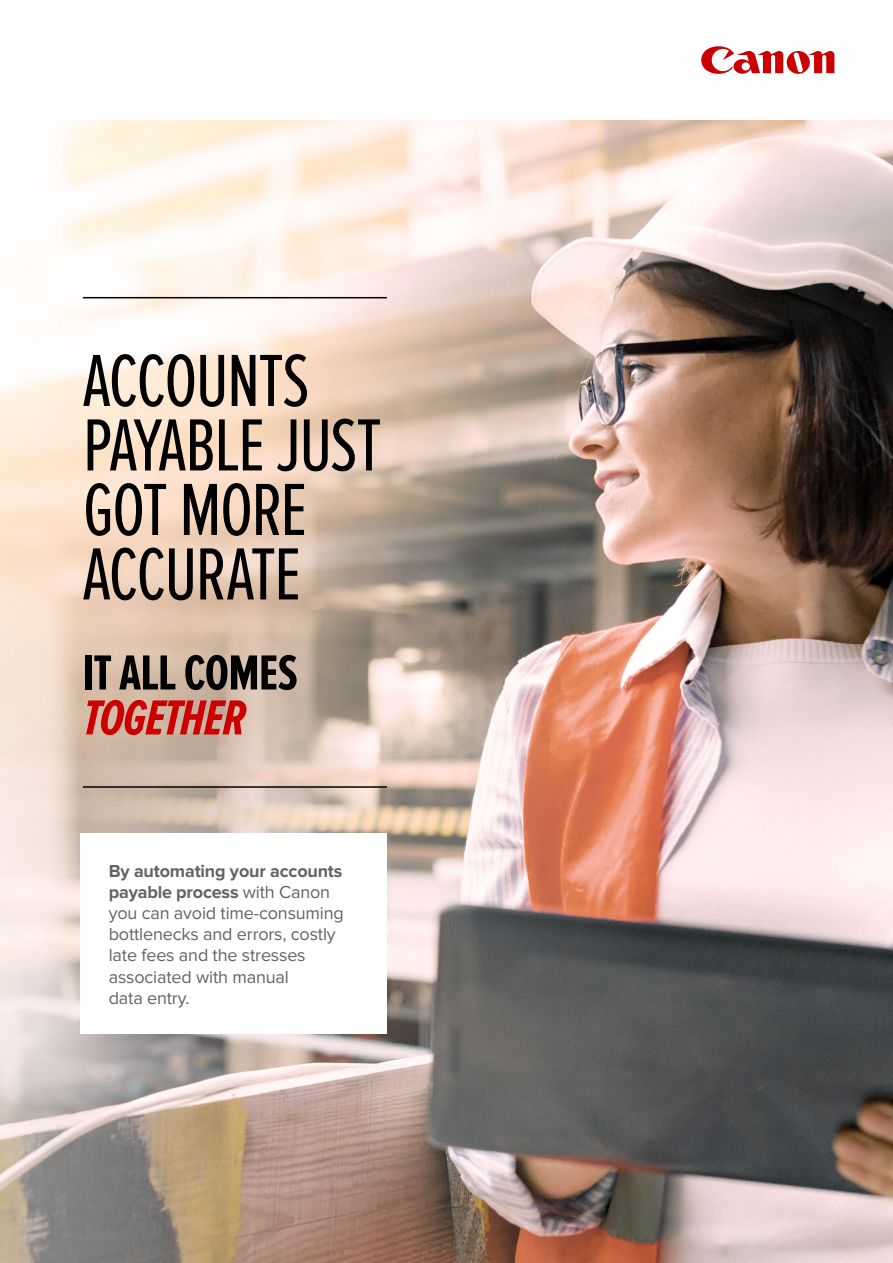
<style>
.page{position:relative;width:893px;height:1263px;background:#fff}
.page>*{position:absolute;margin:0;border:0;box-sizing:border-box;transform-origin:0 0}
.t1{font:76.5px/64.5px "Proxima Nova Ex Cn";letter-spacing:-.025em;color:#000}
.t2{font:700 51px "Proxima Nova Ex Cn";letter-spacing:-.015em;color:#000}
.t3{font:italic 700 51px "Proxima Nova Ex Cn";letter-spacing:-.015em;color:#c00}
.t4{font:18px/21px "Proxima Nova";letter-spacing:-.01em;color:#626463}
.s1{font-weight:700}
</style>
<div class="page">
<img style="left:655px;top:120px;width:238px;height:1143px">
<img style="left:0;top:120px;width:655px;height:1143px">
<svg style="left:701px;top:46px;width:133px;height:28px"></svg>
<hr style="left:83px;top:297px;width:304px;height:1px;background:#000">
<hr style="left:83px;top:786px;width:304px;height:2px;background:#000">
<div style="left:80px;top:833px;width:307px;height:200px;background:#fff"></div>
<h1 class="t1" style="left:83px;top:350px;width:300px">ACCOUNTS<br>PAYABLE JUST<br>GOT MORE<br>ACCURATE</h1>
<h2 class="t2" style="left:83px;top:644px;width:217px">IT ALL COMES</h2>
<h2 class="t3" style="left:83px;top:689px;width:165px">TOGETHER</h2>
<p class="t4" style="left:109px;top:861px;width:237px"><span class="s1">By automating your accounts payable process</span> with Canon you can avoid time-consuming bottlenecks and errors, costly late fees and the stresses associated with manual<br>data entry.</p>
</div>
